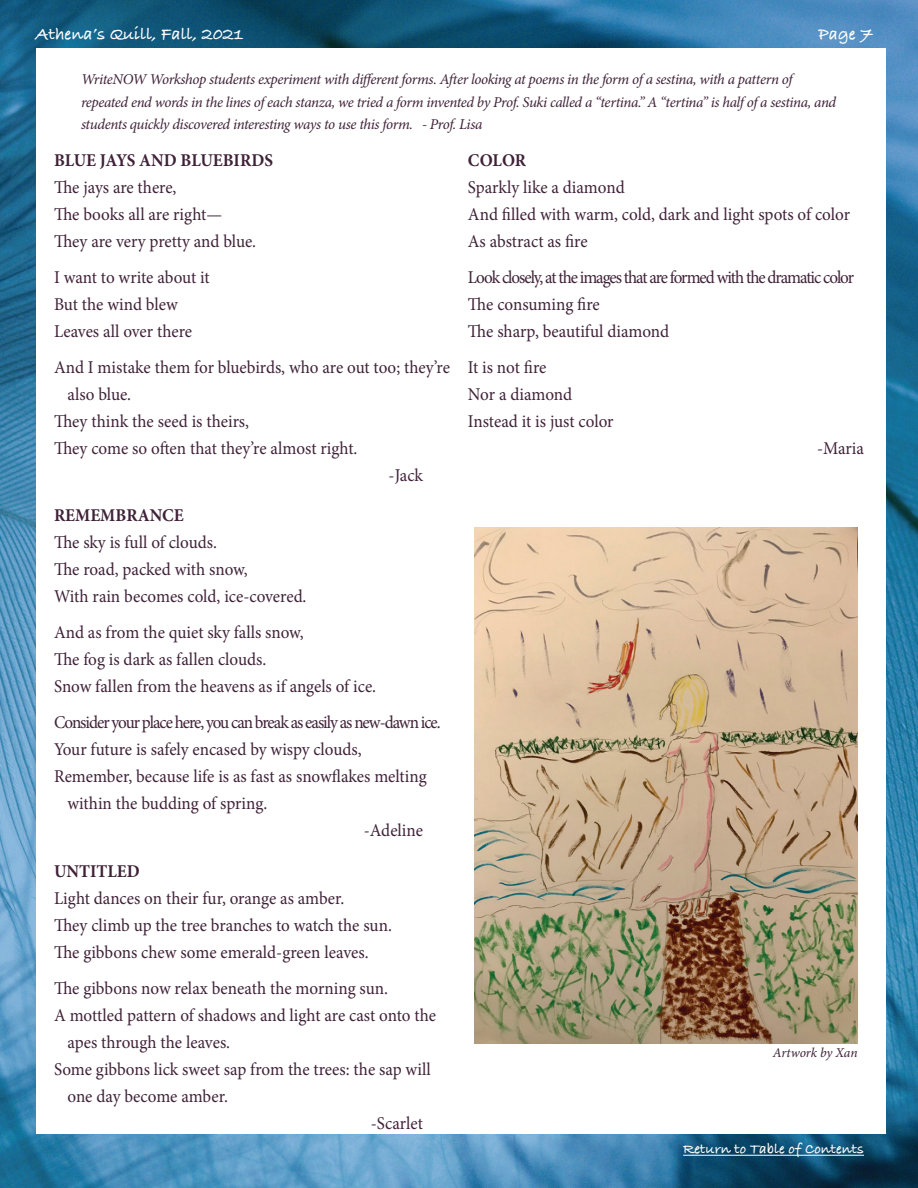
<style>
.page{position:relative;width:918px;height:1188px;background:#fff}
.page>*{position:absolute;margin:0;border:0;box-sizing:border-box;transform-origin:0 0}
.t1{font:18px/27px "Minion Pro";letter-spacing:-.005em;color:#3f2238;scale:.95 1}
.t2{font:18px/27px "Minion Pro";letter-spacing:-.055em;color:#3f2238;scale:.95 1}
.t3{font:18px "Minion Pro";letter-spacing:-.06em;color:#3f2238;scale:.95 1}
.t4{font:700 18px "Minion Pro";color:#3f2238;scale:.95 1}
.t5{font:700 18px "Bradley Hand ITCTT";color:#fff}
.t6{font:italic 15px/22.5px "Minion Pro";letter-spacing:-.03em;color:#3f2238}
.t7{font:700 15px "Bradley Hand ITCTT";color:#fff}
.t8{font:italic 13.5px "Minion Pro";letter-spacing:-.01em;color:#3f2238}
</style>
<div class="page">
<img style="left:0;top:0;width:918px;height:1188px">
<hr style="left:683px;top:1155px;width:181px;height:1px;background:#fff">
<div style="left:36px;top:49px;width:850px;height:1085px;background:#fff"></div>
<img style="left:474px;top:527px;width:384px;height:516px">
<p class="t5" style="left:36px;top:21px;width:209px">Athena’s Quill, Fall, 2021</p>
<p class="t5" style="left:819px;top:21px;width:55px">Page 7</p>
<p class="t6" style="left:81px;top:68px;width:757px">WriteNOW Workshop students experiment with different forms. After looking at poems in the form of a sestina, with a pattern of repeated end words in the lines of each stanza, we tried a form invented by Prof. Suki called a “tertina.” A “tertina” is half of a sestina, and students quickly discovered interesting ways to use this form. - Prof. Lisa</p>
<p class="t4" style="left:54px;top:147px;width:232px">BLUE JAYS AND BLUEBIRDS</p>
<p class="t1" style="left:54px;top:174px;width:214px">The jays are there,<br>The books all are right—<br>They are very pretty and blue.</p>
<p class="t1" style="left:54px;top:264px;width:165px">I want to write about it<br>But the wind blew<br>Leaves all over there</p>
<p class="t1" style="left:54px;top:354px;width:418px">And I mistake them for bluebirds, who are out too; they’re</p>
<p class="t1" style="left:67px;top:381px;width:69px">also blue.</p>
<p class="t1" style="left:54px;top:408px;width:207px">They think the seed is theirs,</p>
<p class="t1" style="left:54px;top:435px;width:321px">They come so often that they’re almost right.</p>
<p class="t1" style="left:389px;top:462px;width:38px">-Jack</p>
<p class="t4" style="left:54px;top:503px;width:138px">REMEMBRANCE</p>
<p class="t1" style="left:54px;top:529px;width:267px">The sky is full of clouds.<br>The road, packed with snow,<br>With rain becomes cold, ice-covered.</p>
<p class="t1" style="left:54px;top:619px;width:341px">And as from the quiet sky falls snow,<br>The fog is dark as fallen clouds.<br>Snow fallen from the heavens as if angels of ice.</p>
<p class="t3" style="left:54px;top:711px;width:409px">Consider your place here, you can break as easily as new-dawn ice.</p>
<p class="t1" style="left:54px;top:736px;width:325px">Your future is safely encased by wispy clouds,</p>
<p class="t1" style="left:54px;top:763px;width:394px">Remember, because life is as fast as snowflakes melting</p>
<p class="t1" style="left:67px;top:790px;width:212px">within the budding of spring.</p>
<p class="t1" style="left:364px;top:817px;width:64px">-Adeline</p>
<p class="t4" style="left:54px;top:858px;width:92px">UNTITLED</p>
<p class="t1" style="left:54px;top:885px;width:357px">Light dances on their fur, orange as amber.<br>They climb up the tree branches to watch the sun.<br>The gibbons chew some emerald-green leaves.</p>
<p class="t1" style="left:54px;top:975px;width:353px">The gibbons now relax beneath the morning sun.</p>
<p class="t1" style="left:54px;top:1002px;width:404px">A mottled pattern of shadows and light are cast onto the</p>
<p class="t1" style="left:67px;top:1029px;width:173px">apes through the leaves.</p>
<p class="t1" style="left:54px;top:1056px;width:398px">Some gibbons lick sweet sap from the trees: the sap will</p>
<p class="t1" style="left:67px;top:1083px;width:170px">one day become amber.</p>
<p class="t1" style="left:371px;top:1110px;width:56px">-Scarlet</p>
<p class="t4" style="left:468px;top:147px;width:63px">COLOR</p>
<p class="t1" style="left:468px;top:174px;width:404px">Sparkly like a diamond<br>And filled with warm, cold, dark and light spots of color<br>As abstract as fire</p>
<p class="t2" style="left:468px;top:264px;width:408px">Look closely, at the images that are formed with the dramatic color<br>The consuming fire<br>The sharp, beautiful diamond</p>
<p class="t1" style="left:468px;top:354px;width:155px">It is not fire<br>Nor a diamond<br>Instead it is just color</p>
<p class="t1" style="left:817px;top:435px;width:51px">-Maria</p>
<p class="t8" style="left:773px;top:1044px;width:86px">Artwork by Xan</p>
<p class="t7" style="left:683px;top:1137px;width:182px">Return to Table of Contents</p>
</div>
